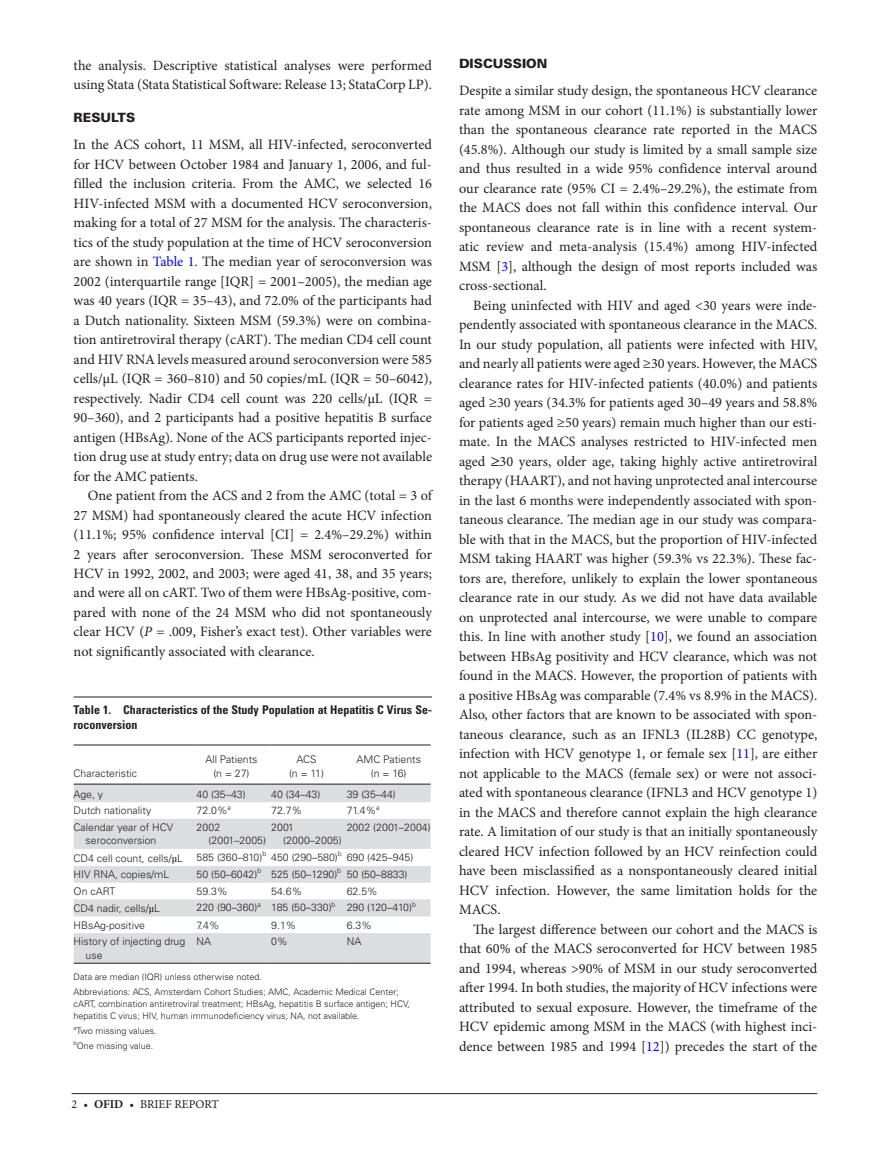
<style>
.page{position:relative;width:891px;height:1174px;background:#fff}
.page>*{position:absolute;margin:0;border:0;box-sizing:border-box;transform-origin:0 0}
.t1{font:14.25px/19.5px "Minion Pro";color:#231f20;text-align:justify}
.t2{font:900 12.75px "Univers LT Std";color:#231f20}
.t3{font:700 condensed 12px/15px "Univers LT Std";color:#231f20}
.t4{font:12px "Minion Pro";color:#231f20}
.t5{font:300 10.5px/13.5px "Univers LT Std";color:#231f20;text-align:center}
.t6{font:300 9px/15px "Univers LT Std";color:#231f20}
.t7{font:300 6.9px "Univers LT Std";color:#231f20}
.s1{color:#00f}
.s2{font-style:italic}
.s3{font-family:"Gandhari Unicode";font-weight:400}
.s4{font-weight:700}
.s5{font-family:"Gandhari Unicode"}
</style>
<div class="page">
<hr style="left:72px;top:1093px;width:745px;height:1px;background:#231f20">
<hr style="left:74px;top:697px;width:358px;height:1px;background:#231f20">
<div style="left:74px;top:785px;width:357px;height:17px;background:#dcdddf"></div>
<svg style="left:74px;top:819px;width:357px;height:144px;fill:#dcdddf"></svg>
<hr style="left:74px;top:745px;width:123px;height:1px;background:#231f20">
<hr style="left:197px;top:745px;width:74px;height:1px;background:#231f20">
<hr style="left:271px;top:745px;width:76px;height:1px;background:#231f20">
<hr style="left:347px;top:745px;width:84px;height:1px;background:#231f20">
<hr style="left:74px;top:963px;width:123px;height:1px;background:#231f20">
<hr style="left:197px;top:963px;width:74px;height:1px;background:#231f20">
<hr style="left:271px;top:963px;width:76px;height:1px;background:#231f20">
<hr style="left:347px;top:963px;width:84px;height:1px;background:#231f20">
<hr style="left:74px;top:784px;width:123px;height:1px;background:#231f20">
<hr style="left:197px;top:784px;width:74px;height:1px;background:#231f20">
<hr style="left:271px;top:784px;width:76px;height:1px;background:#231f20">
<hr style="left:347px;top:784px;width:84px;height:1px;background:#231f20">
<p class="t1" style="left:74px;top:55px;width:360px">the analysis. Descriptive statistical analyses were performed using Stata (Stata Statistical Software: Release 13; StataCorp LP).</p>
<p class="t2" style="left:74px;top:110px;width:63px">RESULTS</p>
<p class="t1" style="left:74px;top:135px;width:360px">In the ACS cohort, 11 MSM, all HIV-infected, seroconverted for HCV between October 1984 and January 1, 2006, and ful&shy;filled the inclusion criteria. From the AMC, we selected 16<br>HIV-infected MSM with a documented HCV seroconversion, making for a total of 27 MSM for the analysis. The characteris&shy;tics of the study population at the time of HCV seroconversion are shown in <span class="s1">Table 1</span>. The median year of seroconversion was 2002 (interquartile range [IQR] = 2001–2005), the median age was 40 years (IQR = 35–43), and 72.0% of the participants had a Dutch nationality. Sixteen MSM (59.3%) were on combina&shy;tion antiretroviral therapy (cART). The median CD4 cell count and HIV RNA levels measured around seroconversion were 585 cells/µL (IQR = 360–810) and 50 copies/mL (IQR = 50–6042), respectively. Nadir CD4 cell count was 220 cells/µL (IQR = 90–360), and 2 participants had a positive hepatitis B surface antigen (HBsAg). None of the ACS participants reported injec&shy;tion drug use at study entry; data on drug use were not available for the AMC patients.</p>
<p class="t1" style="left:74px;top:486px;width:360px;text-indent:14px">One patient from the ACS and 2 from the AMC (total = 3 of 27 MSM) had spontaneously cleared the acute HCV infection (11.1%; 95% confidence interval [CI] = 2.4%–29.2%) within 2 years after seroconversion. These MSM seroconverted for HCV in 1992, 2002, and 2003; were aged 41, 38, and 35 years; and were all on cART. Two of them were HBsAg-positive, com&shy;pared with none of the 24 MSM who did not spontaneously clear HCV (<span class="s2">P</span> = .009, Fisher’s exact test). Other variables were not significantly associated with clearance.</p>
<p class="t3" style="left:74px;top:702px;width:360px">Table 1. Characteristics of the Study Population at Hepatitis C Virus Se&shy;roconversion</p>
<p class="t5" style="left:74px;top:766px;width:65px">Characteristic</p>
<p class="t5" style="left:205px;top:753px;width:54px">All Patients (n = 27)</p>
<p class="t5" style="left:289px;top:753px;width:36px">ACS<br>(n = 11)</p>
<p class="t5" style="left:356px;top:753px;width:66px">AMC Patients (n = 16)</p>
<p class="t5" style="left:74px;top:787px;width:31px">Age, y</p>
<p class="t5" style="left:197px;top:787px;width:51px">40 (35–43)</p>
<p class="t5" style="left:271px;top:787px;width:51px">40 (34–43)</p>
<p class="t5" style="left:347px;top:787px;width:51px">39 (35–44)</p>
<p class="t5" style="left:74px;top:804px;width:79px">Dutch nationality</p>
<p class="t5" style="left:197px;top:804px;width:32px">72.0%</p>
<p class="t7" style="left:228px;top:803px;width:5px">a</p>
<p class="t5" style="left:271px;top:804px;width:32px">72.7%</p>
<p class="t5" style="left:347px;top:804px;width:34px">71.4%<sup>a</sup></p>
<p class="t5" style="left:74px;top:820px;width:101px">Calendar year of HCV seroconversion</p>
<p class="t5" style="left:209px;top:820px;width:59px;text-align:left;text-indent:-12px">2002 (2001–2005)</p>
<p class="t5" style="left:283px;top:820px;width:60px;text-align:left;text-indent:-12px">2001 (2000–2005)</p>
<p class="t5" style="left:347px;top:820px;width:85px">2002 (2001–2004)</p>
<p class="t5" style="left:74px;top:851px;width:111px">CD4 cell count, cells/<span class="s3">µ</span>L</p>
<p class="t5" style="left:197px;top:851px;width:218px">585 (360–810)<sup>b</sup> 450 (290–580)<sup>b</sup> 690 (425–945)</p>
<p class="t5" style="left:74px;top:868px;width:97px">HIV RNA, copies/mL</p>
<p class="t5" style="left:197px;top:868px;width:212px">50 (50–6042)<sup>b</sup> 525 (50–1290)<sup>b</sup> 50 (50–8833)</p>
<p class="t5" style="left:74px;top:884px;width:43px">On cART</p>
<p class="t5" style="left:197px;top:884px;width:32px">59.3%</p>
<p class="t5" style="left:271px;top:884px;width:32px">54.6%</p>
<p class="t5" style="left:347px;top:884px;width:32px">62.5%</p>
<p class="t5" style="left:74px;top:902px;width:88px">CD4 nadir, cells/<span class="s3">µ</span>L</p>
<p class="t5" style="left:197px;top:901px;width:221px">220 (90–360)<sup>a</sup> 185 (50–330)<sup>b</sup> 290 (120–410)<sup>b</sup></p>
<p class="t5" style="left:74px;top:918px;width:73px">HBsAg-positive</p>
<p class="t5" style="left:197px;top:918px;width:24px">7.4%</p>
<p class="t5" style="left:271px;top:918px;width:27px">9.1%</p>
<p class="t5" style="left:347px;top:918px;width:27px">6.3%</p>
<p class="t5" style="left:86px;top:935px;width:101px;text-align:left;text-indent:-12px">History of injecting drug use</p>
<p class="t5" style="left:197px;top:935px;width:16px">NA</p>
<p class="t5" style="left:271px;top:935px;width:18px">0%</p>
<p class="t5" style="left:347px;top:935px;width:16px">NA</p>
<p class="t6" style="left:74px;top:969px;width:327px">Data are median (IQR) unless otherwise noted.<br>Abbreviations: ACS, Amsterdam Cohort Studies; AMC, Academic Medical Center;</p>
<p class="t6" style="left:74px;top:998px;width:338px;line-height:12px">cART, combination antiretroviral treatment; HBsAg, hepatitis B surface antigen; HCV, hepatitis C virus; HIV, human immunodeficiency virus; NA, not available.</p>
<p class="t6" style="left:74px;top:1023px;width:85px"><sup>a</sup>Two missing values. <sup>b</sup>One missing value.</p>
<p class="t4" style="left:72px;top:1096px;width:149px">2 • <span class="s4">OFID</span> • BRIEF REPORT</p>
<p class="t2" style="left:459px;top:56px;width:90px">DISCUSSION</p>
<p class="t1" style="left:459px;top:81px;width:360px">Despite a similar study design, the spontaneous HCV clearance rate among MSM in our cohort (11.1%) is substantially lower than the spontaneous clearance rate reported in the MACS (45.8%). Although our study is limited by a small sample size and thus resulted in a wide 95% confidence interval around our clearance rate (95% CI = 2.4%–29.2%), the estimate from the MACS does not fall within this confidence interval. Our spontaneous clearance rate is in line with a recent system&shy;atic review and meta-analysis (15.4%) among HIV-infected MSM [<span class="s1">3</span>], although the design of most reports included was cross-sectional.</p>
<p class="t1" style="left:459px;top:296px;width:360px;text-indent:14px">Being uninfected with HIV and aged &lt;30 years were inde&shy;pendently associated with spontaneous clearance in the MACS.<br>In our study population, all patients were infected with HIV, and nearly all patients were aged ≥30 years. However, the MACS clearance rates for HIV-infected patients (40.0%) and patients aged ≥30 years (34.3% for patients aged 30–49 years and 58.8% for patients aged ≥50 years) remain much higher than our esti&shy;mate. In the MACS analyses restricted to HIV-infected men aged <span class="s5">≥</span>30 years, older age, taking highly active antiretroviral therapy (HAART), and not having unprotected anal intercourse in the last 6 months were independently associated with spon&shy;taneous clearance. The median age in our study was compara&shy;ble with that in the MACS, but the proportion of HIV-infected MSM taking HAART was higher (59.3% vs 22.3%). These fac&shy;tors are, therefore, unlikely to explain the lower spontaneous clearance rate in our study. As we did not have data available on unprotected anal intercourse, we were unable to compare this. In line with another study [<span class="s1">10</span>], we found an association between HBsAg positivity and HCV clearance, which was not found in the MACS. However, the proportion of patients with a positive HBsAg was comparable (7.4% vs 8.9% in the MACS).<br>Also, other factors that are known to be associated with spon&shy;taneous clearance, such as an IFNL3 (IL28B) CC genotype, infection with HCV genotype 1, or female sex [<span class="s1">11</span>], are either not applicable to the MACS (female sex) or were not associ&shy;ated with spontaneous clearance (IFNL3 and HCV genotype 1) in the MACS and therefore cannot explain the high clearance rate. A limitation of our study is that an initially spontaneously cleared HCV infection followed by an HCV reinfection could have been misclassified as a nonspontaneously cleared initial HCV infection. However, the same limitation holds for the MACS.</p>
<p class="t1" style="left:459px;top:919px;width:360px;text-indent:14px">The largest difference between our cohort and the MACS is that 60% of the MACS seroconverted for HCV between 1985 and 1994, whereas &gt;90% of MSM in our study seroconverted after 1994. In both studies, the majority of HCV infections were attributed to sexual exposure. However, the timeframe of the HCV epidemic among MSM in the MACS (with highest inci&shy;dence between 1985 and 1994 [<span class="s1">12</span>]) precedes the start of the</p>
</div>
